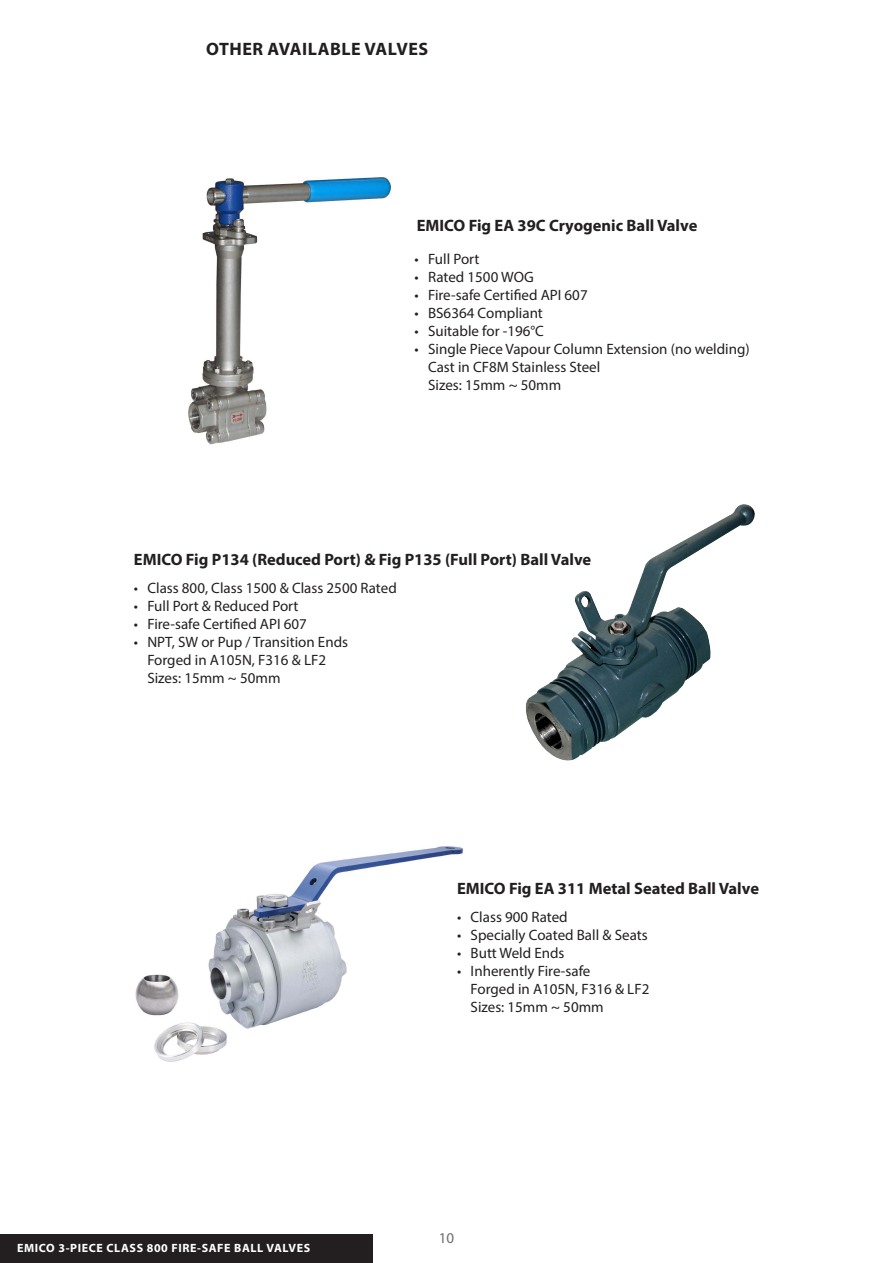
<style>
.page{position:relative;width:893px;height:1263px;background:#fff}
.page>*{position:absolute;margin:0;border:0;box-sizing:border-box;transform-origin:0 0}
.t1{font:700 18px "Myriad Pro";letter-spacing:.03em;color:#231f20}
.Small_heading{font:700 16.5px "Myriad Pro";color:#231f20}
.BODY{font:15px "Myriad Pro";color:#231f20}
.t2{font:15px "Myriad Pro";color:#6c6d70}
.t3{font:700 12px "Myriad Pro";letter-spacing:.05em;color:#fff}
</style>
<div class="page">
<div style="left:0;top:1235px;width:372px;height:28px;background:#231f20"></div>
<img style="left:188px;top:177px;width:203px;height:268px">
<img style="left:526px;top:504px;width:229px;height:257px">
<img style="left:135px;top:846px;width:328px;height:216px">
<p class="t1" style="left:206px;top:37px;width:224px">OTHER AVAILABLE VALVES</p>
<p class="Small_heading" style="left:417px;top:215px;width:282px">EMICO Fig EA 39C Cryogenic Ball Valve</p>
<p class="BODY" style="left:415px;top:249px;width:66px">• Full Port</p>
<p class="BODY" style="left:415px;top:267px;width:121px">• Rated 1500 WOG</p>
<p class="BODY" style="left:415px;top:285px;width:175px">• Fire-safe Certified API 607</p>
<p class="BODY" style="left:415px;top:303px;width:130px">• BS6364 Compliant</p>
<p class="BODY" style="left:415px;top:321px;width:131px">• Suitable for -196°C</p>
<p class="BODY" style="left:415px;top:339px;width:337px">• Single Piece Vapour Column Extension (no welding)</p>
<p class="BODY" style="left:428px;top:357px;width:174px">Cast in CF8M Stainless Steel</p>
<p class="BODY" style="left:428px;top:375px;width:135px">Sizes: 15mm ~ 50mm</p>
<p class="Small_heading" style="left:134px;top:549px;width:459px">EMICO Fig P134 (Reduced Port) &amp; Fig P135 (Full Port) Ball Valve</p>
<p class="BODY" style="left:134px;top:579px;width:264px">• Class 800, Class 1500 &amp; Class 2500 Rated</p>
<p class="BODY" style="left:134px;top:597px;width:166px">• Full Port &amp; Reduced Port</p>
<p class="BODY" style="left:134px;top:615px;width:175px">• Fire-safe Certified API 607</p>
<p class="BODY" style="left:134px;top:633px;width:216px">• NPT, SW or Pup / Transition Ends</p>
<p class="BODY" style="left:147px;top:651px;width:180px">Forged in A105N, F316 &amp; LF2</p>
<p class="BODY" style="left:147px;top:669px;width:135px">Sizes: 15mm ~ 50mm</p>
<p class="t3" style="left:17px;top:1240px;width:295px">EMICO 3-PIECE CLASS 800 FIRE-SAFE BALL VALVES</p>
<p class="Small_heading" style="left:457px;top:877px;width:303px">EMICO Fig EA 311 Metal Seated Ball Valve</p>
<p class="BODY" style="left:457px;top:907px;width:112px">• Class 900 Rated</p>
<p class="BODY" style="left:457px;top:925px;width:192px">• Specially Coated Ball &amp; Seats</p>
<p class="BODY" style="left:457px;top:943px;width:109px">• Butt Weld Ends</p>
<p class="BODY" style="left:457px;top:961px;width:135px">• Inherently Fire-safe</p>
<p class="BODY" style="left:471px;top:979px;width:180px">Forged in A105N, F316 &amp; LF2</p>
<p class="BODY" style="left:471px;top:997px;width:135px">Sizes: 15mm ~ 50mm</p>
<p class="t2" style="left:439px;top:1229px;width:17px">10</p>
</div>
